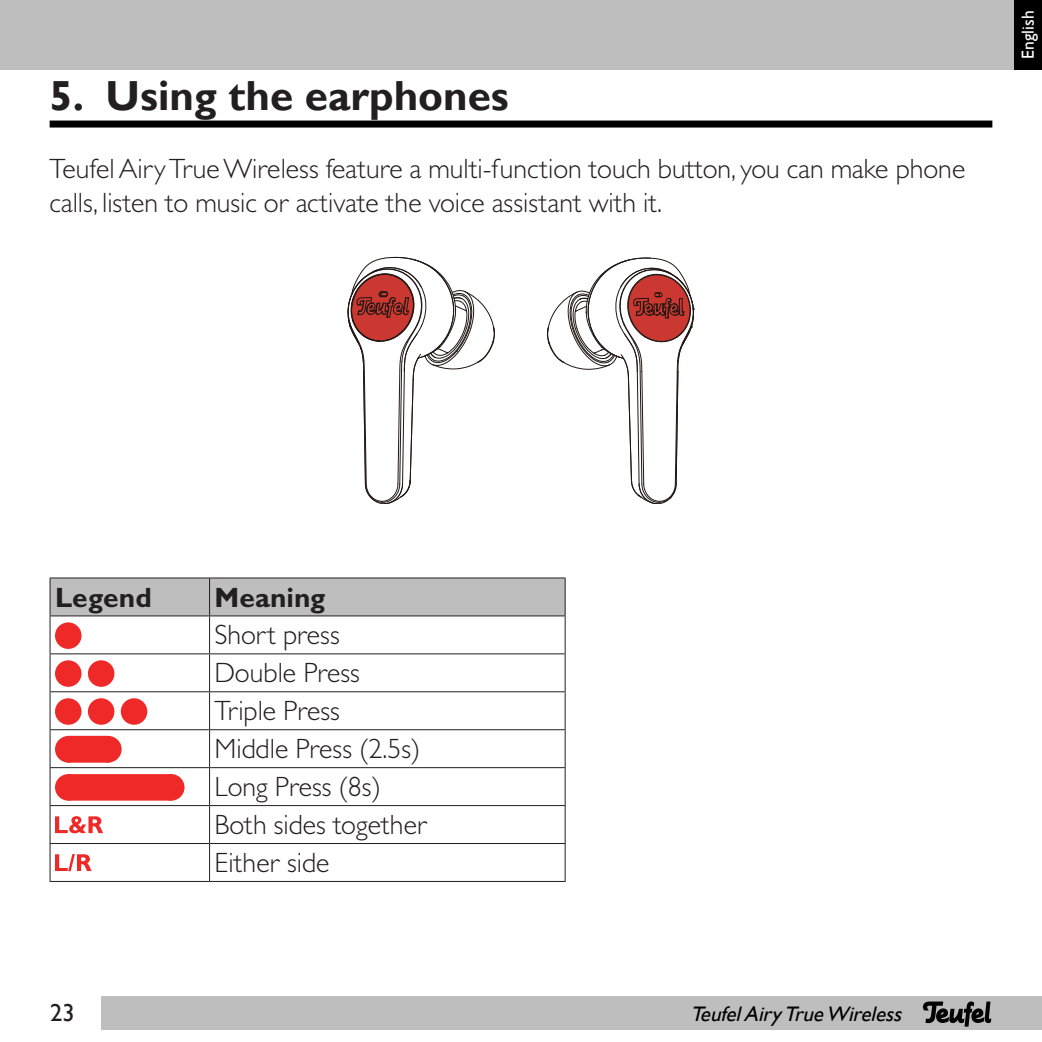
<style>
.page{position:relative;width:1042px;height:1042px;background:#fff}
.page>*{position:absolute;margin:0;border:0;box-sizing:border-box;transform-origin:0 0}
.Heading_1{font:700 42px "Gill Sans";color:#231f20}
.Text{font:300 28px/33.6px "Gill Sans MT Pro";color:#231f20}
.t1{font:700 28px "Gill Sans MT Pro";color:#231f20}
.t2{font:24.5px "Gill Sans";color:#231f20}
.t3{font:italic 21px "Gill Sans";color:#000}
.t4{font:17.5px "Gill Sans";color:#fff}
</style>
<div class="page">
<div style="left:0;top:0;width:1015px;height:69px;background:#bebebe"></div>
<div style="left:50px;top:121px;width:942px;height:7px;background:#000"></div>
<div style="left:1014px;top:0;width:28px;height:69px;background:#000"></div>
<div style="left:101px;top:996px;width:941px;height:33px;background:#bebebe"></div>
<svg style="left:923px;top:1001px;width:68px;height:25px"></svg>
<svg style="left:348px;top:257px;width:147px;height:247px"></svg>
<svg style="left:547px;top:258px;width:147px;height:246px"></svg>
<div style="left:51px;top:578px;width:513px;height:37px;background:#bebebe"></div>
<hr style="left:50px;top:577px;width:160px;height:1px;background:#231f20">
<hr style="left:49px;top:578px;width:2px;height:37px;background:#231f20">
<hr style="left:210px;top:577px;width:355px;height:1px;background:#231f20">
<hr style="left:209px;top:578px;width:1px;height:37px;background:#231f20">
<hr style="left:564px;top:578px;width:2px;height:37px;background:#231f20">
<hr style="left:50px;top:615px;width:160px;height:1px;background:#231f20">
<hr style="left:49px;top:616px;width:2px;height:37px;background:#231f20">
<hr style="left:210px;top:615px;width:355px;height:1px;background:#231f20">
<hr style="left:209px;top:616px;width:1px;height:37px;background:#231f20">
<hr style="left:564px;top:616px;width:2px;height:37px;background:#231f20">
<hr style="left:50px;top:653px;width:160px;height:1px;background:#231f20">
<hr style="left:49px;top:654px;width:2px;height:37px;background:#231f20">
<hr style="left:210px;top:653px;width:355px;height:1px;background:#231f20">
<hr style="left:209px;top:654px;width:1px;height:37px;background:#231f20">
<hr style="left:564px;top:654px;width:2px;height:37px;background:#231f20">
<hr style="left:50px;top:691px;width:160px;height:1px;background:#231f20">
<hr style="left:49px;top:692px;width:2px;height:37px;background:#231f20">
<hr style="left:210px;top:691px;width:355px;height:1px;background:#231f20">
<hr style="left:209px;top:692px;width:1px;height:37px;background:#231f20">
<hr style="left:564px;top:692px;width:2px;height:37px;background:#231f20">
<hr style="left:50px;top:729px;width:160px;height:1px;background:#231f20">
<hr style="left:49px;top:730px;width:2px;height:37px;background:#231f20">
<hr style="left:210px;top:729px;width:355px;height:1px;background:#231f20">
<hr style="left:209px;top:730px;width:1px;height:37px;background:#231f20">
<hr style="left:564px;top:730px;width:2px;height:37px;background:#231f20">
<hr style="left:50px;top:767px;width:160px;height:1px;background:#231f20">
<hr style="left:49px;top:768px;width:2px;height:37px;background:#231f20">
<hr style="left:210px;top:767px;width:355px;height:1px;background:#231f20">
<hr style="left:209px;top:768px;width:1px;height:37px;background:#231f20">
<hr style="left:564px;top:768px;width:2px;height:37px;background:#231f20">
<hr style="left:50px;top:805px;width:160px;height:1px;background:#231f20">
<hr style="left:49px;top:806px;width:2px;height:37px;background:#231f20">
<hr style="left:210px;top:805px;width:355px;height:1px;background:#231f20">
<hr style="left:209px;top:806px;width:1px;height:37px;background:#231f20">
<hr style="left:564px;top:806px;width:2px;height:37px;background:#231f20">
<hr style="left:50px;top:843px;width:160px;height:1px;background:#231f20">
<hr style="left:49px;top:844px;width:2px;height:37px;background:#231f20">
<hr style="left:210px;top:843px;width:355px;height:1px;background:#231f20">
<hr style="left:209px;top:844px;width:1px;height:37px;background:#231f20">
<hr style="left:564px;top:844px;width:2px;height:37px;background:#231f20">
<hr style="left:50px;top:881px;width:160px;height:1px;background:#231f20">
<hr style="left:210px;top:881px;width:355px;height:1px;background:#231f20">
<div style="left:55px;top:622px;width:26px;height:27px;background:#ee2928;border-radius:50%"></div>
<div style="left:55px;top:660px;width:26px;height:27px;background:#ee2928;border-radius:50%"></div>
<div style="left:88px;top:660px;width:26px;height:27px;background:#ee2928;border-radius:50%"></div>
<div style="left:55px;top:698px;width:26px;height:27px;background:#ee2928;border-radius:50%"></div>
<div style="left:88px;top:698px;width:26px;height:27px;background:#ee2928;border-radius:50%"></div>
<div style="left:121px;top:698px;width:26px;height:27px;background:#ee2928;border-radius:50%"></div>
<div style="left:65px;top:736px;width:46px;height:27px;background:#ee2928;border-radius:3px"></div>
<div style="left:55px;top:736px;width:26px;height:26px;background:#ee2928;border-radius:50%"></div>
<div style="left:95px;top:736px;width:27px;height:26px;background:#ee2928;border-radius:50%"></div>
<div style="left:66px;top:774px;width:108px;height:26px;background:#ee2928;border-radius:3px"></div>
<div style="left:55px;top:774px;width:26px;height:26px;background:#ee2928;border-radius:50%"></div>
<div style="left:158px;top:774px;width:26px;height:26px;background:#ee2928;border-radius:50%"></div>
<svg style="left:55px;top:816px;width:48px;height:17px"></svg>
<svg style="left:55px;top:854px;width:37px;height:17px"></svg>
<p class="Heading_1" style="left:50px;top:70px;width:461px">5. Using the earphones</p>
<p class="Text" style="left:50px;top:152px;width:917px">Teufel Airy True Wireless feature a multi-function touch button, you can make phone calls, listen to music or activate the voice assistant with it.</p>
<p class="t4" style="left:1018px;top:59px;width:50px;rotate:-90deg">English</p>
<p class="t1" style="left:55px;top:580px;width:98px">Legend</p>
<p class="t1" style="left:214px;top:580px;width:112px">Meaning</p>
<p class="Text" style="left:214px;top:618px;width:127px">Short press</p>
<p class="Text" style="left:214px;top:656px;width:147px">Double Press</p>
<p class="Text" style="left:214px;top:693px;width:127px">Triple Press</p>
<p class="Text" style="left:214px;top:731px;width:207px">Middle Press (2.5s)</p>
<p class="Text" style="left:214px;top:769px;width:168px">Long Press (8s)</p>
<p class="Text" style="left:214px;top:807px;width:214px">Both sides together</p>
<p class="Text" style="left:214px;top:845px;width:117px">Either side</p>
<p class="t2" style="left:50px;top:999px;width:26px">23</p>
<p class="t3" style="left:690px;top:1002px;width:218px">TeufelAiryTrueWireless</p>
</div>
